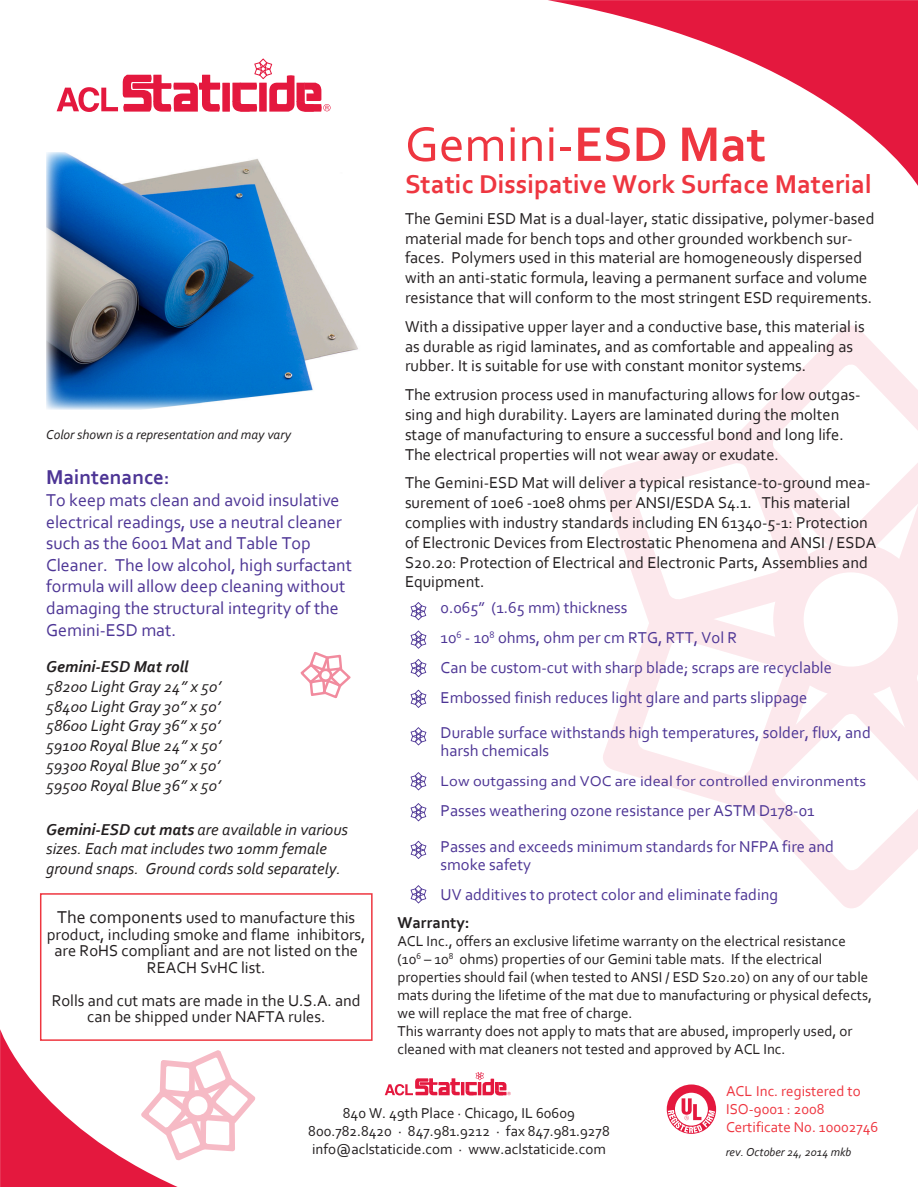
<style>
.page{position:relative;width:918px;height:1188px;background:#fff}
.page>*{position:absolute;margin:0;border:0;box-sizing:border-box;transform-origin:0 0}
.t1{font:51px "Corbel";color:#ee3640}
.t2{font:700 27px "Corbel";color:#ee3640}
.t3{font:700 21px "Corbel";color:#4d3595}
.t4{font:18px/21.6px "Corbel";color:#4d3595}
.t5{font:16.5px/19.8px "Corbel";color:#231f20}
.t6{font:16.5px/18px "Corbel";color:#4d3595}
.t7{font:italic 16.5px/19.8px "Corbel";color:#231f20}
.t8{font:italic 700 16.5px "Corbel";color:#231f20}
.t9{font:700 16.5px "Corbel";color:#231f20}
.t10{font:15px/18px "Corbel";color:#231f20}
.t11{font:15px "Corbel";color:#ee3640}
.t12{font:14.85px "Corbel";color:#4d3595;scale:1.11 1}
.t13{font:italic 13.5px "Corbel";color:#231f20}
.t14{font:italic 12px "Corbel";color:#231f20}
.s1{font-size:18px}
.s2{font-weight:700}
</style>
<div class="page">
<svg style="left:548px;top:0;width:370px;height:186px"></svg>
<svg style="left:0;top:1029px;width:256px;height:157px"></svg>
<svg style="left:601px;top:435px;width:135px;height:169px"></svg>
<svg style="left:733px;top:325px;width:185px;height:241px"></svg>
<svg style="left:603px;top:604px;width:133px;height:202px"></svg>
<svg style="left:736px;top:431px;width:182px;height:477px"></svg>
<div style="left:222px;top:83px;width:8px;height:29px;background:#e4183e"></div>
<svg style="left:232px;top:58px;width:99px;height:54px"></svg>
<svg style="left:57px;top:75px;width:164px;height:37px"></svg>
<svg style="left:385px;top:1072px;width:126px;height:23px"></svg>
<div style="left:40px;top:893px;width:333px;height:148px;border:2px solid #ee3640"></div>
<svg style="left:667px;top:1084px;width:49px;height:50px"></svg>
<svg style="left:411px;top:602px;width:15px;height:18px"></svg>
<svg style="left:411px;top:631px;width:15px;height:18px"></svg>
<svg style="left:411px;top:690px;width:15px;height:18px"></svg>
<svg style="left:411px;top:727px;width:15px;height:18px"></svg>
<svg style="left:411px;top:772px;width:15px;height:18px"></svg>
<svg style="left:411px;top:803px;width:15px;height:18px"></svg>
<svg style="left:411px;top:841px;width:15px;height:18px"></svg>
<img style="left:46px;top:152px;width:312px;height:257px">
<svg style="left:300px;top:652px;width:51px;height:46px"></svg>
<svg style="left:411px;top:659px;width:15px;height:18px"></svg>
<svg style="left:411px;top:885px;width:15px;height:18px"></svg>
<p class="t13" style="left:46px;top:427px;width:246px">Color shown is a representation and may vary</p>
<p class="t3" style="left:46px;top:464px;width:125px">Maintenance<span class="s1">:</span></p>
<p class="t4" style="left:46px;top:489px;width:307px">To keep mats clean and avoid insulative electrical readings, use a neutral cleaner such as the 6001 Mat and Table Top Cleaner. The low alcohol, high surfactant formula will allow deep cleaning without damaging the structural integrity of the Gemini-ESD mat.</p>
<p class="t8" style="left:46px;top:656px;width:144px">Gemini-ESD Mat roll</p>
<p class="t7" style="left:46px;top:676px;width:177px">58200 Light Gray 24” x 50’</p>
<p class="t7" style="left:46px;top:696px;width:176px">58400 Light Gray 30” x 50’</p>
<p class="t7" style="left:46px;top:716px;width:176px">58600 Light Gray 36” x 50’</p>
<p class="t7" style="left:46px;top:735px;width:176px">59100 Royal Blue 24” x 50’</p>
<p class="t7" style="left:46px;top:755px;width:176px">59300 Royal Blue 30” x 50’</p>
<p class="t7" style="left:46px;top:775px;width:176px">59500 Royal Blue 36” x 50’</p>
<p class="t7" style="left:46px;top:819px;width:304px"><span class="s2">Gemini-ESD cut mats</span> are available in various sizes. Each mat includes two 10mm female ground snaps. Ground cords sold separately.</p>
<p class="t5" style="left:47px;top:909px;width:320px;line-height:16.5px;text-align:center"><span class="s1">The components</span> used to manufacture this product, including smoke and flame inhibitors, are RoHS compliant and are not listed on the REACH SvHC list.</p>
<p class="t5" style="left:52px;top:992px;width:311px;line-height:16.5px;text-align:center">Rolls and cut mats are made in the U.S.A. and can be shipped under NAFTA rules.</p>
<p class="t1" style="left:405px;top:112px;width:362px">Gemini-<span class="s2">ESD Mat</span></p>
<p class="t2" style="left:405px;top:168px;width:468px">Static Dissipative Work Surface Material</p>
<p class="t5" style="left:405px;top:208px;width:471px">The Gemini ESD Mat is a dual-layer, static dissipative, polymer-based material made for bench tops and other grounded workbench sur&shy;faces. Polymers used in this material are homogeneously dispersed with an anti-static formula, leaving a permanent surface and volume resistance that will conform to the most stringent ESD requirements.</p>
<p class="t5" style="left:405px;top:316px;width:461px">With a dissipative upper layer and a conductive base, this material is as durable as rigid laminates, and as comfortable and appealing as rubber. It is suitable for use with constant monitor systems.</p>
<p class="t5" style="left:405px;top:385px;width:457px">The extrusion process used in manufacturing allows for low outgas&shy;sing and high durability. Layers are laminated during the molten stage of manufacturing to ensure a successful bond and long life.<br>The electrical properties will not wear away or exudate.</p>
<p class="t5" style="left:405px;top:473px;width:473px">The Gemini-ESD Mat will deliver a typical resistance-to-ground mea&shy;surement of 10e6 -10e8 ohms per ANSI/ESDA S4.1. This material complies with industry standards including EN 61340-5-1: Protection of Electronic Devices from Electrostatic Phenomena and ANSI / ESDA S20.20: Protection of Electrical and Electronic Parts, Assemblies and Equipment.</p>
<p class="t6" style="left:441px;top:598px;width:189px">0.065” (1.65 mm) thickness</p>
<p class="t6" style="left:441px;top:628px;width:298px">10<sup>6</sup> - 10<sup>8</sup> ohms, ohm per cm RTG, RTT, Vol R</p>
<p class="t6" style="left:441px;top:658px;width:393px">Can be custom-cut with sharp blade; scraps are recyclable</p>
<p class="t6" style="left:441px;top:688px;width:368px">Embossed finish reduces light glare and parts slippage</p>
<p class="t6" style="left:441px;top:723px;width:432px">Durable surface withstands high temperatures, solder, flux, and harsh chemicals</p>
<p class="t12" style="left:441px;top:772px;width:385px">Low outgassing and VOC are ideal for controlled environments</p>
<p class="t6" style="left:441px;top:801px;width:375px">Passes weathering ozone resistance per ASTM D178-01</p>
<p class="t6" style="left:441px;top:837px;width:395px">Passes and exceeds minimum standards for NFPA fire and smoke safety</p>
<p class="t6" style="left:441px;top:885px;width:339px">UV additives to protect color and eliminate fading</p>
<p class="t9" style="left:397px;top:912px;width:74px">Warranty:</p>
<p class="t10" style="left:397px;top:931px;width:476px">ACL Inc., offers an exclusive lifetime warranty on the electrical resistance (10<sup>6</sup> – 10<sup>8</sup> ohms) properties of our Gemini table mats. If the electrical properties should fail (when tested to ANSI / ESD S20.20) on any of our table mats during the lifetime of the mat due to manufacturing or physical defects, we will replace the mat free of charge.</p>
<p class="t10" style="left:397px;top:1021px;width:457px">This warranty does not apply to mats that are abused, improperly used, or cleaned with mat cleaners not tested and approved by ACL Inc.</p>
<p class="t10" style="left:343px;top:1104px;width:234px">840 W. 49th Place · Chicago, IL 60609</p>
<p class="t10" style="left:308px;top:1122px;width:303px">800.782.8420 · 847.981.9212 · fax 847.981.9278</p>
<p class="t10" style="left:312px;top:1140px;width:295px">info@aclstaticide.com · www.aclstaticide.com</p>
<p class="t11" style="left:726px;top:1082px;width:136px">ACL Inc. registered to</p>
<p class="t11" style="left:726px;top:1100px;width:100px">ISO-9001 : 2008</p>
<p class="t11" style="left:726px;top:1118px;width:154px">Certificate N0. 10002746</p>
<p class="t14" style="left:726px;top:1145px;width:127px">rev. October 24, 2014 mkb</p>
</div>
